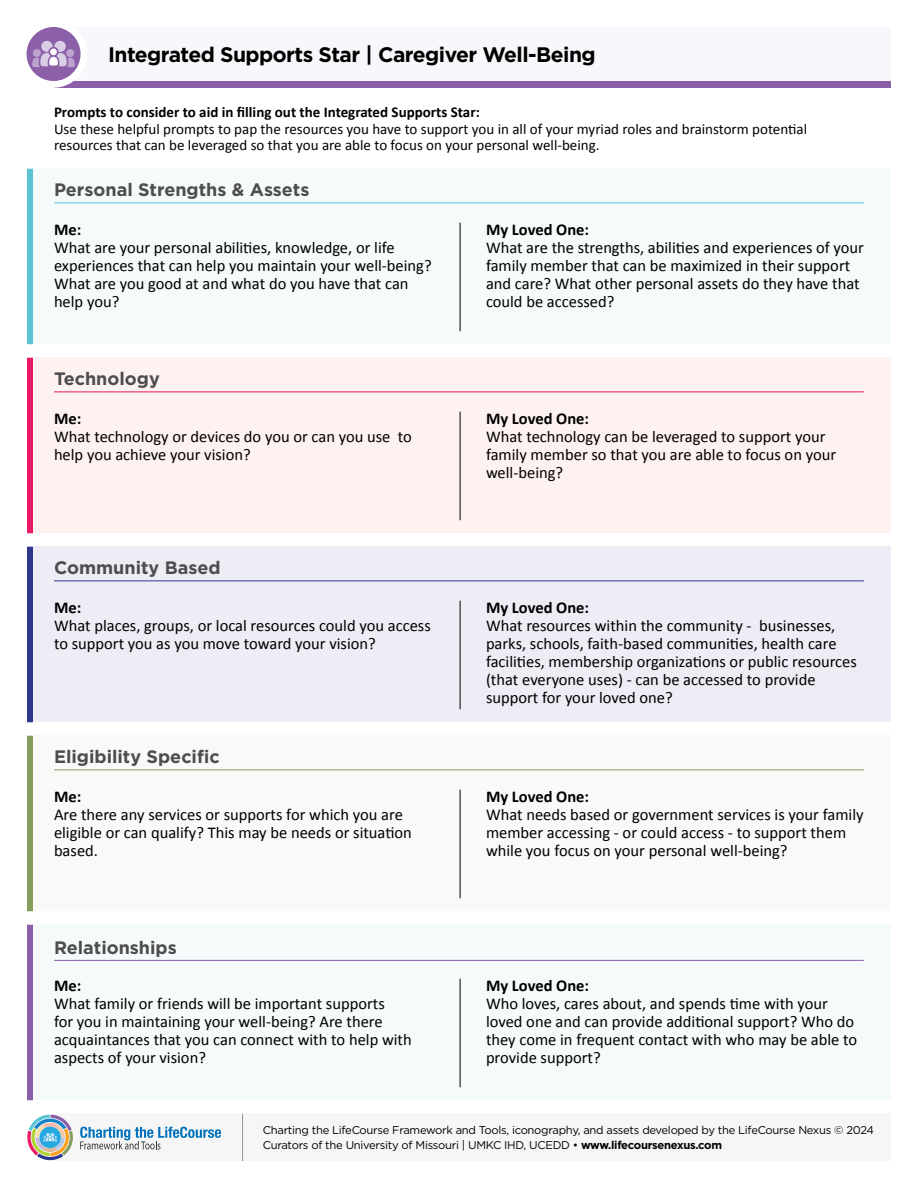
<style>
.page{position:relative;width:918px;height:1188px;background:#fff}
.page>*{position:absolute;margin:0;border:0;box-sizing:border-box;transform-origin:0 0}
.Document_Title{font:700 21px "Gotham";letter-spacing:-.025em;color:#000}
.Document_Title-2{font:700 18px "Gotham";color:#4d4d4f}
.t1{font:16.5px/18px "Calibri";color:#000}
.t2{font:700 16.5px "Calibri";color:#000}
.t3{font:15px/16.5px "Calibri";color:#000}
.t4{font:700 15px "Calibri";color:#000}
.t5{font:11.25px/15px "Gotham";letter-spacing:-.025em;color:#000}
.s1{font-weight:700}
</style>
<div class="page">
<div style="left:54px;top:1114px;width:837px;height:47px;background:#f6f6f6"></div>
<svg style="left:27px;top:1115px;width:46px;height:45px"></svg>
<svg style="left:80px;top:1127px;width:141px;height:22px"></svg>
<hr style="left:242px;top:1114px;width:1px;height:47px;background:#939598">
<div style="left:67px;top:27px;width:824px;height:54px;background:#f9f7fb"></div>
<div style="left:54px;top:81px;width:837px;height:7px;background:#8b5fa7"></div>
<div style="left:20px;top:20px;width:67px;height:68px;background:#fff;border-radius:50%"></div>
<div style="left:27px;top:27px;width:54px;height:54px;background:#8b60a8;border-radius:50%"></div>
<svg style="left:32px;top:41px;width:43px;height:26px"></svg>
<div style="left:27px;top:169px;width:864px;height:175px;background:#f5fafb"></div>
<hr style="left:54px;top:202px;width:810px;height:1px;background:#5ac4d3">
<div style="left:27px;top:358px;width:864px;height:175px;background:#fef2f1"></div>
<hr style="left:54px;top:392px;width:810px;height:1px;background:#ea1966">
<div style="left:27px;top:547px;width:864px;height:175px;background:#eeedf5"></div>
<hr style="left:54px;top:580px;width:810px;height:1px;background:#2f378d">
<div style="left:27px;top:736px;width:864px;height:175px;background:#f9faf7"></div>
<hr style="left:54px;top:770px;width:810px;height:1px;background:#869e5d">
<div style="left:27px;top:925px;width:864px;height:175px;background:#f5fafb"></div>
<hr style="left:54px;top:960px;width:810px;height:1px;background:#8b5fa8">
<div style="left:27px;top:172px;width:6px;height:169px;background:#5ac4d3"></div>
<div style="left:27px;top:361px;width:6px;height:169px;background:#ea1966"></div>
<div style="left:27px;top:550px;width:6px;height:169px;background:#2f378d"></div>
<div style="left:27px;top:739px;width:6px;height:169px;background:#869e5d"></div>
<div style="left:27px;top:928px;width:6px;height:169px;background:#8b5fa8"></div>
<hr style="left:460px;top:223px;width:1px;height:108px;background:#000">
<hr style="left:460px;top:412px;width:1px;height:108px;background:#000">
<hr style="left:460px;top:601px;width:1px;height:108px;background:#000">
<hr style="left:460px;top:790px;width:1px;height:108px;background:#000">
<hr style="left:460px;top:979px;width:1px;height:108px;background:#000">
<p class="Document_Title" style="left:108px;top:41px;width:489px">Integrated Supports Star | Caregiver Well-Being</p>
<p class="t4" style="left:54px;top:102px;width:427px">Prompts to consider to aid in filling out the Integrated Supports Star:</p>
<p class="t3" style="left:54px;top:120px;width:755px">Use these helpful prompts to pap the resources you have to support you in all of your myriad roles and brainstorm potential resources that can be leveraged so that you are able to focus on your personal well-being.</p>
<p class="Document_Title-2" style="left:54px;top:178px;width:257px">Personal Strengths &amp; Assets</p>
<p class="t2" style="left:54px;top:218px;width:29px">Me:</p>
<p class="t1" style="left:54px;top:238px;width:379px">What are your personal abilities, knowledge, or life experiences that can help you maintain your well-being?<br>What are you good at and what do you have that can help you?</p>
<p class="Document_Title-2" style="left:54px;top:367px;width:107px">Technology</p>
<p class="t2" style="left:54px;top:407px;width:29px">Me:</p>
<p class="t1" style="left:54px;top:427px;width:360px">What technology or devices do you or can you use to help you achieve your vision?</p>
<p class="Document_Title-2" style="left:54px;top:556px;width:168px">Community Based</p>
<p class="t2" style="left:54px;top:596px;width:29px">Me:</p>
<p class="t1" style="left:54px;top:616px;width:378px">What places, groups, or local resources could you access to support you as you move toward your vision?</p>
<p class="Document_Title-2" style="left:54px;top:745px;width:167px">Eligibility Specific</p>
<p class="t2" style="left:54px;top:785px;width:29px">Me:</p>
<p class="t1" style="left:54px;top:805px;width:359px">Are there any services or supports for which you are eligible or can qualify? This may be needs or situation based.</p>
<p class="Document_Title-2" style="left:54px;top:935px;width:124px">Relationships</p>
<p class="t2" style="left:54px;top:974px;width:29px">Me:</p>
<p class="t1" style="left:54px;top:994px;width:359px">What family or friends will be important supports<br>for you in maintaining your well-being? Are there acquaintances that you can connect with to help with aspects of your vision?</p>
<p class="t2" style="left:486px;top:218px;width:105px">My Loved One:</p>
<p class="t1" style="left:486px;top:238px;width:379px">What are the strengths, abilities and experiences of your family member that can be maximized in their support and care? What other personal assets do they have that could be accessed?</p>
<p class="t2" style="left:486px;top:407px;width:105px">My Loved One:</p>
<p class="t1" style="left:486px;top:427px;width:352px">What technology can be leveraged to support your family member so that you are able to focus on your well-being?</p>
<p class="t2" style="left:486px;top:596px;width:105px">My Loved One:</p>
<p class="t1" style="left:486px;top:616px;width:372px">What resources within the community - businesses, parks, schools, faith-based communities, health care facilities, membership organizations or public resources (that everyone uses) - can be accessed to provide support for your loved one?</p>
<p class="t2" style="left:486px;top:785px;width:105px">My Loved One:</p>
<p class="t1" style="left:486px;top:805px;width:379px">What needs based or government services is your family member accessing - or could access - to support them while you focus on your personal well-being?</p>
<p class="t2" style="left:486px;top:974px;width:105px">My Loved One:</p>
<p class="t1" style="left:486px;top:994px;width:373px">Who loves, cares about, and spends time with your loved one and can provide additional support? Who do they come in frequent contact with who may be able to provide support?</p>
<p class="t5" style="left:263px;top:1123px;width:613px">Charting the LifeCourse Framework and Tools, iconography, and assets developed by the LifeCourse Nexus © 2024<br>Curators of the University of Missouri | UMKC IHD, UCEDD • <span class="s1">www.lifecoursenexus.com</span></p>
</div>
